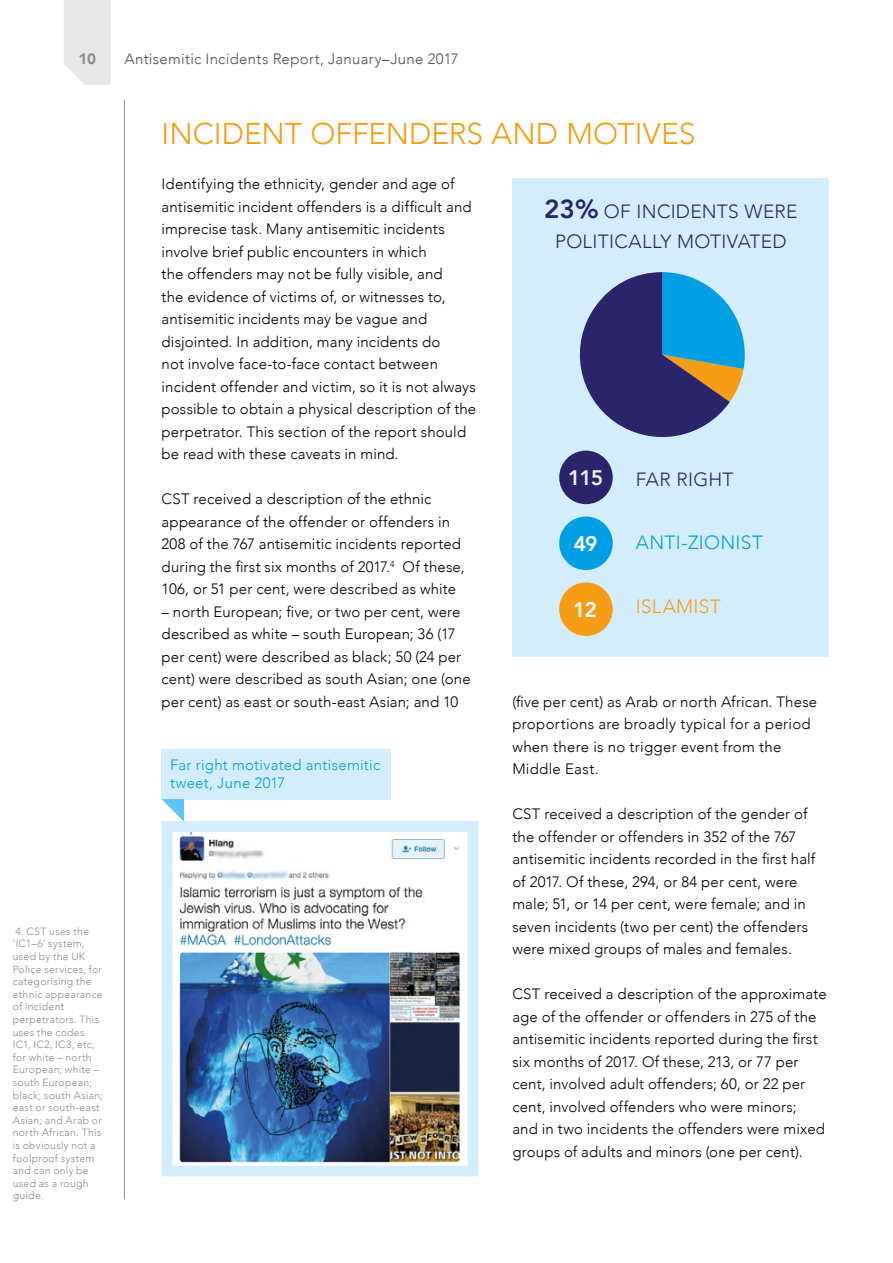
<style>
.page{position:relative;width:893px;height:1263px;background:#fff}
.page>*{position:absolute;margin:0;border:0;box-sizing:border-box;transform-origin:0 0}
.t1{font:300 30px "Avenir";letter-spacing:.005em;color:#f59d15}
.t2{font:800 21px "Avenir";color:#fff}
.t3{font:800 21px "Avenir";color:#ededed}
.t4{font:300 19.2px/30px "Avenir";letter-spacing:.015em;color:#2c246b;text-align:center}
.t5{font:300 19.2px "Avenir";letter-spacing:.015em;color:#009fe3}
.t6{font:300 19.2px "Avenir";letter-spacing:.015em;color:#f59d15}
.t7{font:300 15px/22.5px "Avenir";letter-spacing:.01em;color:#000}
.t8{font:300 15px "Avenir";letter-spacing:.02em;color:#555254}
.t9{font:300 15px/18px "Avenir";letter-spacing:.02em;color:#009fe3}
.t10{font:900 15px "Avenir";color:#8c8c8c}
.t11{font:300 10.5px/12.6px "Avenir";letter-spacing:.025em;color:#8c8c8c}
.s1{font-weight:800;font-size:25.95px}
</style>
<div class="page">
<svg style="left:64px;top:0;width:47px;height:85px;background:#e9e9e9"></svg>
<hr style="left:124px;top:100px;width:1px;height:1099px;background:#8c8c8c">
<img style="left:179px;top:833px;width:282px;height:331px">
<div style="left:162px;top:821px;width:316px;height:355px;border:11px solid #d4edfc"></div>
<div style="left:162px;top:749px;width:229px;height:50px;background:#d4edfc"></div>
<svg style="left:162px;top:799px;width:22px;height:23px"></svg>
<div style="left:512px;top:179px;width:317px;height:478px;background:#d4edfc"></div>
<div style="left:559px;top:451px;width:54px;height:53px;background:#2c246b;border-radius:50%"></div>
<div style="left:559px;top:516px;width:54px;height:54px;background:#009fe3;border-radius:50%"></div>
<div style="left:559px;top:582px;width:54px;height:54px;background:#f59d15;border-radius:50%"></div>
<svg style="left:579px;top:272px;width:166px;height:165px"></svg>
<p class="t10" style="left:78px;top:46px;width:19px">10</p>
<p class="t8" style="left:124px;top:50px;width:336px">Antisemitic Incidents Report, January–June 2017</p>
<p class="t11" style="left:13px;top:925px;width:92px">4. CST uses the ‘IC1–6’ system, used by the UK<br>Police services, for categorising the ethnic appearance of incident perpetrators. This uses the codes<br>IC1, IC2, IC3, etc, for white – north<br>European; white – south European; black; south Asian; east or south-east<br>Asian; and Arab or north African. This is obviously not a foolproof system and can only be used as a rough guide.</p>
<h1 class="t1" style="left:162px;top:116px;width:536px">INCIDENT OFFENDERS AND MOTIVES</h1>
<p class="t7" style="left:162px;top:173px;width:316px">Identifying the ethnicity, gender and age of antisemitic incident offenders is a difficult and imprecise task. Many antisemitic incidents involve brief public encounters in which<br>the offenders may not be fully visible, and<br>the evidence of victims of, or witnesses to, antisemitic incidents may be vague and disjointed. In addition, many incidents do<br>not involve face-to-face contact between incident offender and victim, so it is not always possible to obtain a physical description of the perpetrator. This section of the report should be read with these caveats in mind.</p>
<p class="t7" style="left:162px;top:488px;width:305px">CST received a description of the ethnic appearance of the offender or offenders in 208 of the 767 antisemitic incidents reported during the first six months of 2017.<sup>4</sup> Of these, 106, or 51 per cent, were described as white</p>
<p class="t7" style="left:162px;top:600px;width:311px">– north European; five, or two per cent, were described as white – south European; 36 (17 per cent) were described as black; 50 (24 per cent) were described as south Asian; one (one per cent) as east or south-east Asian; and 10</p>
<p class="t4" style="left:544px;top:196px;width:255px"><span class="s1">23%</span> OF INCIDENTS WERE<br>POLITICALLY MOTIVATED</p>
<h2 class="t3" style="left:568px;top:461px;width:37px">115</h2>
<p class="t4" style="left:636px;top:465px;width:99px">FAR RIGHT</p>
<p class="t5" style="left:636px;top:531px;width:129px">ANTI-ZIONIST</p>
<h2 class="t2" style="left:574px;top:527px;width:25px">49</h2>
<p class="t6" style="left:636px;top:595px;width:86px">ISLAMIST</p>
<h2 class="t2" style="left:573px;top:594px;width:25px">12</h2>
<p class="t7" style="left:512px;top:690px;width:306px">(five per cent) as Arab or north African. These proportions are broadly typical for a period when there is no trigger event from the Middle East.</p>
<p class="t7" style="left:512px;top:803px;width:304px">CST received a description of the gender of the offender or offenders in 352 of the 767 antisemitic incidents recorded in the first half of 2017. Of these, 294, or 84 per cent, were male; 51, or 14 per cent, were female; and in seven incidents (two per cent) the offenders were mixed groups of males and females.</p>
<p class="t7" style="left:512px;top:983px;width:316px">CST received a description of the approximate age of the offender or offenders in 275 of the antisemitic incidents reported during the first six months of 2017. Of these, 213, or 77 per cent, involved adult offenders; 60, or 22 per cent, involved offenders who were minors;<br>and in two incidents the offenders were mixed groups of adults and minors (one per cent).</p>
<p class="t9" style="left:170px;top:755px;width:212px">Far right motivated antisemitic tweet, June 2017</p>
</div>
